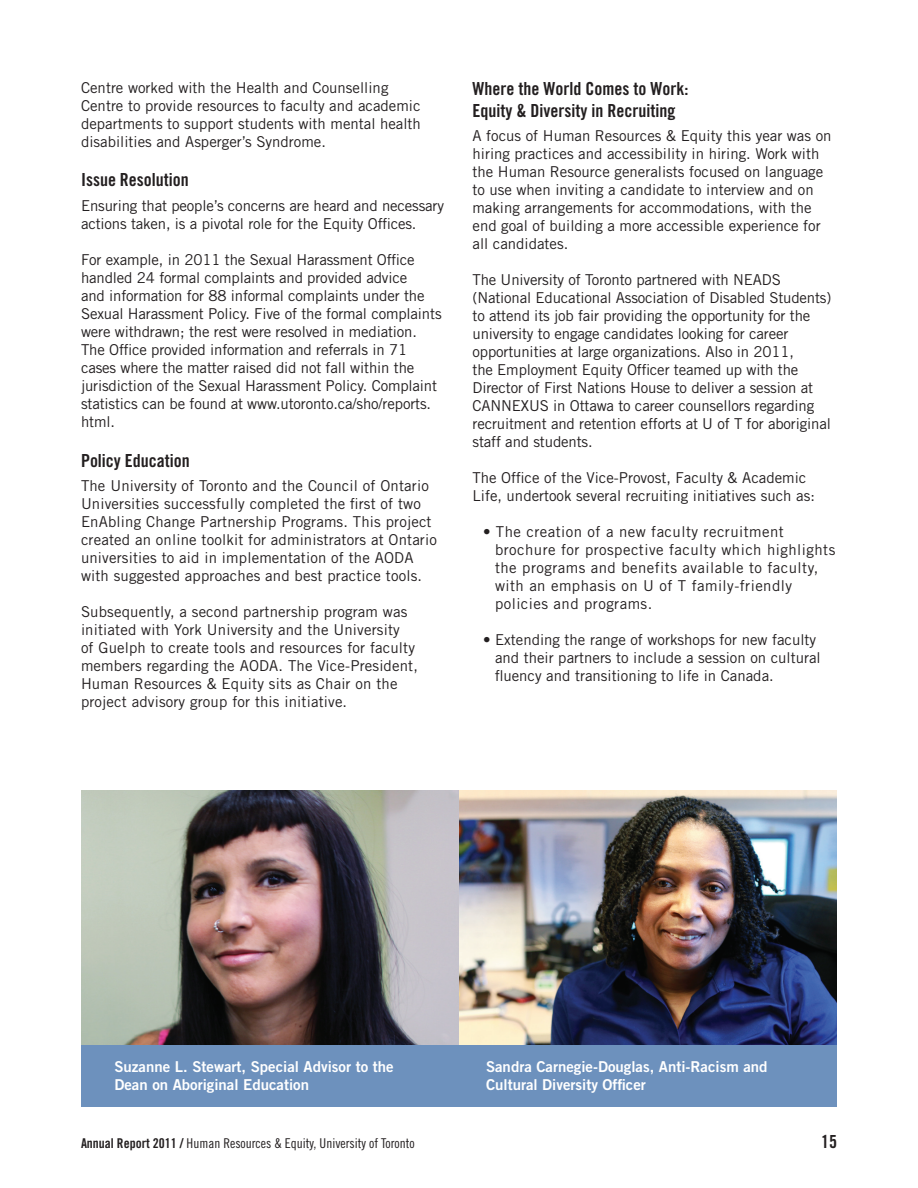
<style>
.page{position:relative;width:918px;height:1188px;background:#fff}
.page>*{position:absolute;margin:0;border:0;box-sizing:border-box;transform-origin:0 0}
.t1{font:18px/21.6px "Trade Gothic Bold Cond Twenty";color:#231f20}
.t2{font:15px/18px "Trade Gothic";color:#231f20}
.t3{font:15px/18px "Trade Gothic";letter-spacing:.03em;color:#231f20}
.t4{font:15px/18px "Trade Gothic Bold Two";color:#fff}
.t5{font:13.5px "Trade Gothic Cond Eighteen";color:#231f20}
.s1{font-family:"Trade Gothic Bold Cond Twenty"}
</style>
<div class="page">
<img style="left:81px;top:791px;width:756px;height:254px">
<div style="left:81px;top:1045px;width:756px;height:62px;background:#6d91bd"></div>
<p class="t2" style="left:81px;top:78px;width:341px">Centre worked with the Health and Counselling Centre to provide resources to faculty and academic departments to support students with mental health disabilities and Asperger’s Syndrome.</p>
<p class="t1" style="left:81px;top:169px;width:109px">Issue Resolution</p>
<p class="t2" style="left:81px;top:196px;width:365px">Ensuring that people’s concerns are heard and necessary actions taken, is a pivotal role for the Equity Offices.</p>
<p class="t2" style="left:81px;top:250px;width:335px">For example, in 2011 the Sexual Harassment Office</p>
<p class="t2" style="left:81px;top:268px;width:345px">handled 24 formal complaints and provided advice and information for 88 informal complaints under the</p>
<p class="t2" style="left:81px;top:304px;width:362px">Sexual Harassment Policy. Five of the formal complaints</p>
<p class="t2" style="left:81px;top:322px;width:358px">were withdrawn; the rest were resolved in mediation.<br>The Office provided information and referrals in 71 cases where the matter raised did not fall within the jurisdiction of the Sexual Harassment Policy. Complaint statistics can be found at www.utoronto.ca/sho/reports. html.</p>
<p class="t1" style="left:81px;top:449px;width:110px">Policy Education</p>
<p class="t2" style="left:81px;top:477px;width:357px">The University of Toronto and the Council of Ontario Universities successfully completed the first of two EnAbling Change Partnership Programs. This project created an online toolkit for administrators at Ontario universities to aid in implementation of the AODA with suggested approaches and best practice tools.</p>
<p class="t2" style="left:81px;top:603px;width:339px">Subsequently, a second partnership program was initiated with York University and the University<br>of Guelph to create tools and resources for faculty members regarding the AODA. The Vice-President,</p>
<p class="t2" style="left:81px;top:675px;width:318px">Human Resources &amp; Equity sits as Chair on the</p>
<p class="t2" style="left:81px;top:693px;width:268px">project advisory group for this initiative.</p>
<p class="t1" style="left:472px;top:78px;width:217px">Where the World Comes to Work:<br>Equity &amp; Diversity in Recruiting</p>
<p class="t2" style="left:472px;top:127px;width:361px">A focus of Human Resources &amp; Equity this year was on</p>
<p class="t2" style="left:473px;top:145px;width:348px">hiring practices and accessibility in hiring. Work with</p>
<p class="t2" style="left:473px;top:163px;width:352px">the Human Resource generalists focused on language</p>
<p class="t2" style="left:473px;top:181px;width:350px">to use when inviting a candidate to interview and on making arrangements for accommodations, with the end goal of building a more accessible experience for all candidates.</p>
<p class="t2" style="left:473px;top:271px;width:360px">The University of Toronto partnered with NEADS (National Educational Association of Disabled Students) to attend its job fair providing the opportunity for the university to engage candidates looking for career opportunities at large organizations. Also in 2011,<br>the Employment Equity Officer teamed up with the</p>
<p class="t2" style="left:473px;top:379px;width:342px">Director of First Nations House to deliver a session at</p>
<p class="t2" style="left:473px;top:397px;width:360px">CANNEXUS in Ottawa to career counsellors regarding recruitment and retention efforts at U of T for aboriginal staff and students.</p>
<p class="t2" style="left:473px;top:469px;width:335px">The Office of the Vice-Provost, Faculty &amp; Academic</p>
<p class="t2" style="left:472px;top:487px;width:344px">Life, undertook several recruiting initiatives such as:</p>
<p class="t3" style="left:483px;top:523px;width:302px">• The creation of a new faculty recruitment</p>
<p class="t3" style="left:495px;top:541px;width:342px">brochure for prospective faculty which highlights the programs and benefits available to faculty, with an emphasis on U of T family-friendly policies and programs.</p>
<p class="t2" style="left:483px;top:631px;width:335px">• Extending the range of workshops for new faculty</p>
<p class="t2" style="left:495px;top:649px;width:327px">and their partners to include a session on cultural fluency and transitioning to life in Canada.</p>
<p class="t4" style="left:114px;top:1057px;width:281px">Suzanne L. Stewart, Special Advisor to the<br>Dean on Aboriginal Education</p>
<p class="t4" style="left:486px;top:1057px;width:283px">Sandra Carnegie-Douglas, Anti-Racism and<br>Cultural Diversity Officer</p>
<p class="t5" style="left:81px;top:1135px;width:335px"><span class="s1">Annual Report 2011 /</span> Human Resources &amp; Equity, University of Toronto</p>
<p class="t1" style="left:821px;top:1130px;width:17px">15</p>
</div>
